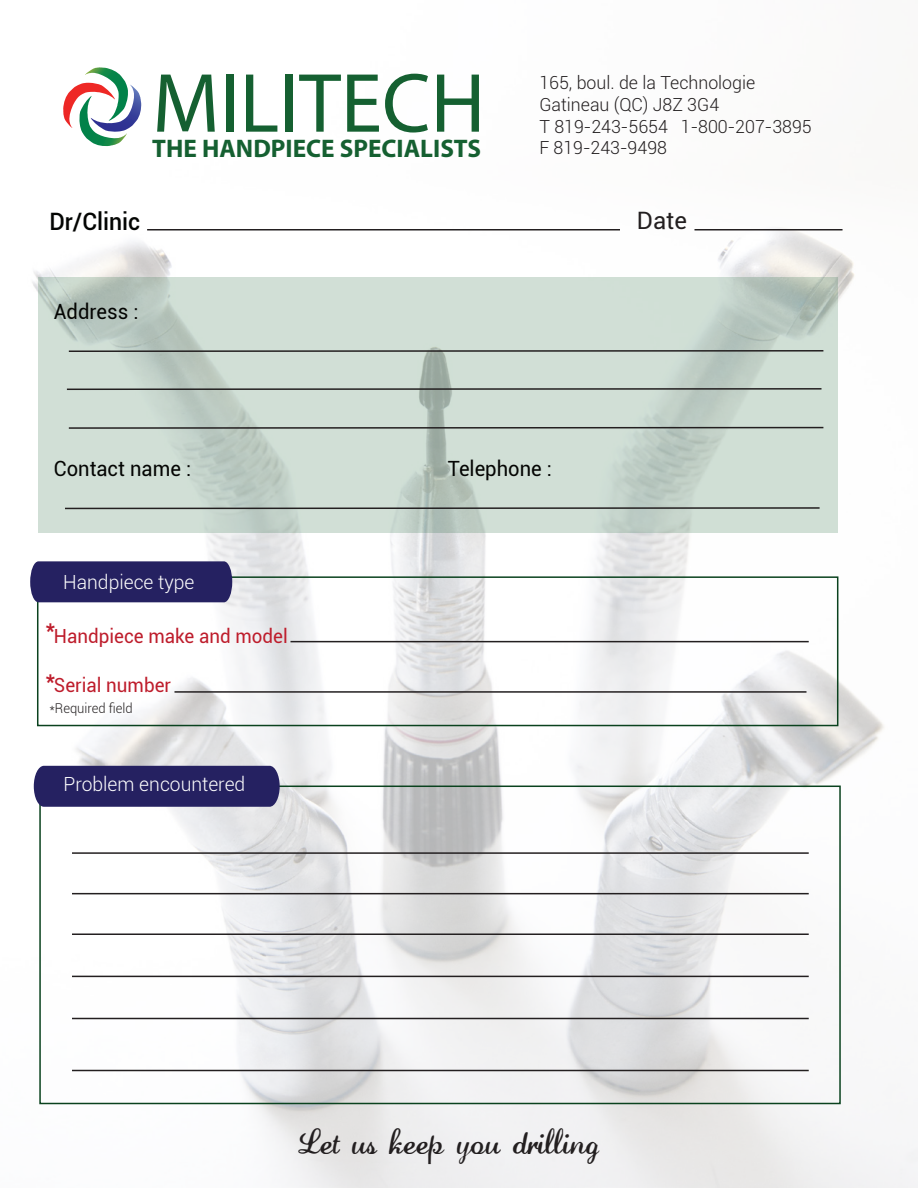
<style>
.page{position:relative;width:918px;height:1188px;background:#fff}
.page>*{position:absolute;margin:0;border:0;box-sizing:border-box;transform-origin:0 0}
.t1{font:500 84.75px "Avant Garde IT Cby BT";color:#156031}
.t2{font:25.8px "Lauren Script";color:#231f20}
.t3{font:25.8px/50.6px "Roboto";color:#be1d2c;scale:.96 1}
.t4{font:700 25.5px "Myriad Pro";color:#156031}
.t5{font:500 24px "Roboto";color:#040503;scale:.96 1}
.t6{font:24px "Roboto";color:#231f20}
.t7{font:21px "Roboto";color:#040503;scale:.96 1}
.t8{font:19.5px "Roboto";color:#be1d2c;scale:.96 1}
.t9{font:300 19.5px "Roboto";color:#fff}
.t10{font:300 18px/21.6px "Roboto";color:#231f20}
.t11{font:300 13.5px "Roboto";color:#231f20;scale:.96 1}
</style>
<div class="page">
<img style="left:32px;top:102px;width:886px;height:1086px">
<div style="left:39px;top:786px;width:802px;height:318px;border:2px solid #0a421e"></div>
<div style="left:34px;top:766px;width:246px;height:41px;background:#252161"></div>
<div style="left:37px;top:576px;width:801px;height:150px;border:2px solid #0a421e"></div>
<div style="left:30px;top:561px;width:202px;height:41px;background:#252161"></div>
<svg style="left:38px;top:277px;width:800px;height:255px;background:#cad8cf"></svg>
<svg style="left:63px;top:67px;width:78px;height:80px"></svg>
<hr style="left:174px;top:691px;width:633px;height:2px;background:#231f20">
<hr style="left:147px;top:229px;width:473px;height:2px;background:#231f20">
<hr style="left:72px;top:893px;width:737px;height:1px;background:#231f20">
<hr style="left:72px;top:933px;width:737px;height:2px;background:#231f20">
<hr style="left:72px;top:976px;width:737px;height:1px;background:#231f20">
<hr style="left:291px;top:641px;width:518px;height:1px;background:#231f20">
<hr style="left:72px;top:852px;width:737px;height:2px;background:#231f20">
<hr style="left:694px;top:229px;width:149px;height:2px;background:#231f20">
<hr style="left:72px;top:1018px;width:737px;height:1px;background:#231f20">
<hr style="left:72px;top:1070px;width:737px;height:1px;background:#231f20">
<svg style="left:67px;top:349px;width:758px;height:4px;background:#8b938e"></svg>
<svg style="left:65px;top:387px;width:758px;height:4px;background:#8b928d"></svg>
<svg style="left:63px;top:506px;width:758px;height:4px;background:#8b938e"></svg>
<svg style="left:67px;top:426px;width:758px;height:4px;background:#8c938e"></svg>
<p class="t1" style="left:152px;top:51px;width:334px">MILITECH</p>
<p class="t4" style="left:152px;top:131px;width:330px">THE HANDPIECE SPECIALISTS</p>
<p class="t5" style="left:49px;top:204px;width:96px">Dr/Clinic</p>
<p class="t7" style="left:54px;top:297px;width:90px">Address :</p>
<p class="t10" style="left:539px;top:72px;width:274px">165, boul. de la Technologie<br>Gatineau (QC) J8Z 3G4<br>T 819-243-5654 1-800-207-3895<br>F 819-243-9498</p>
<p class="t6" style="left:637px;top:203px;width:52px">Date</p>
<p class="t7" style="left:54px;top:454px;width:144px">Contact name :</p>
<p class="t7" style="left:448px;top:454px;width:110px">Telephone :</p>
<p class="t9" style="left:63px;top:568px;width:133px">Handpiece type</p>
<p class="t3" style="left:45px;top:602px;width:13px">* *</p>
<p class="t11" style="left:49px;top:699px;width:88px">*Required field</p>
<p class="t8" style="left:54px;top:623px;width:245px">Handpiece make and model</p>
<p class="t8" style="left:54px;top:672px;width:124px">Serial number</p>
<p class="t9" style="left:63px;top:771px;width:183px">Problem encountered</p>
<p class="t2" style="left:299px;top:1125px;width:302px">Let us keep you drilling</p>
</div>
